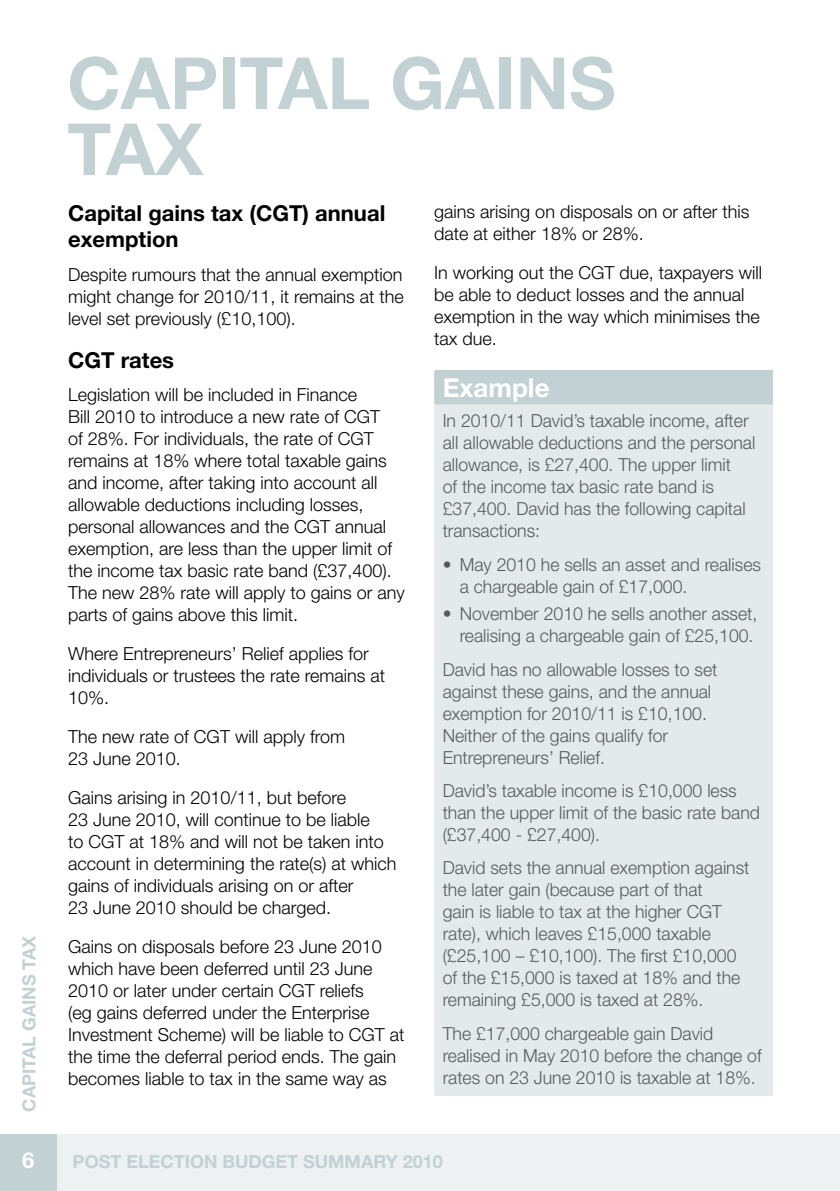
<style>
.page{position:relative;width:840px;height:1191px;background:#fff}
.page>*{position:absolute;margin:0;border:0;box-sizing:border-box;transform-origin:0 0}
.t1{font:700 72px/66px "Helvetica Neue";color:#c2d1d3}
.t2{font:700 26px "Helvetica Neue";color:#fff}
.t3{font:700 22px/26px "Helvetica Neue";color:#000}
.t4{font:700 22px "Helvetica Neue";color:#fff}
.t5{font:300 18px/22px "Helvetica Neue";color:#000}
.t6{font:300 18px/22px "Helvetica Neue";color:#58595b}
.t7{font:700 18px "Helvetica Neue";color:#c2d1d3}
</style>
<div class="page">
<div style="left:0;top:1134px;width:839px;height:57px;background:#edf1f2"></div>
<div style="left:0;top:1134px;width:57px;height:57px;background:#c2d1d3"></div>
<div style="left:434px;top:371px;width:338px;height:34px;background:#c2d1d3"></div>
<div style="left:434px;top:405px;width:338px;height:690px;background:#e4eaeb"></div>
<hr style="left:434px;top:370px;width:338px;height:1px;background:#c2d1d3">
<hr style="left:434px;top:404px;width:338px;height:1px;background:#e4eaeb">
<p class="t7" style="left:18px;top:1111px;width:178px;rotate:-90deg">CAPITAL GAINS TAX</p>
<h1 class="t1" style="left:67px;top:49px;width:549px">CAPITAL GAINS<br>TAX</h1>
<p class="t3" style="left:68px;top:200px;width:318px">Capital gains tax (CGT) annual exemption</p>
<p class="t5" style="left:68px;top:263px;width:337px;text-align:justify">Despite rumours that the annual exemption might change for 2010/11, it remains at the level set previously (£10,100).</p>
<p class="t3" style="left:68px;top:346px;width:107px">CGT rates</p>
<p class="t5" style="left:68px;top:383px;width:338px">Legislation will be included in Finance<br>Bill 2010 to introduce a new rate of CGT<br>of 28%. For individuals, the rate of CGT remains at 18% where total taxable gains and income, after taking into account all allowable deductions including losses, personal allowances and the CGT annual exemption, are less than the upper limit of the income tax basic rate band (£37,400).<br>The new 28% rate will apply to gains or any parts of gains above this limit.</p>
<p class="t5" style="left:68px;top:642px;width:318px">Where Entrepreneurs’ Relief applies for individuals or trustees the rate remains at<br>10%.</p>
<p class="t5" style="left:68px;top:725px;width:278px">The new rate of CGT will apply from<br>23 June 2010.</p>
<p class="t5" style="left:68px;top:786px;width:330px">Gains arising in 2010/11, but before<br>23 June 2010, will continue to be liable<br>to CGT at 18% and will not be taken into account in determining the rate(s) at which gains of individuals arising on or after<br>23 June 2010 should be charged.</p>
<p class="t5" style="left:68px;top:935px;width:338px">Gains on disposals before 23 June 2010 which have been deferred until 23 June 2010 or later under certain CGT reliefs<br>(eg gains deferred under the Enterprise Investment Scheme) will be liable to CGT at the time the deferral period ends. The gain becomes liable to tax in the same way as</p>
<p class="t5" style="left:434px;top:200px;width:317px">gains arising on disposals on or after this date at either 18% or 28%.</p>
<p class="t5" style="left:434px;top:261px;width:329px">In working out the CGT due, taxpayers will be able to deduct losses and the annual exemption in the way which minimises the tax due.</p>
<h2 class="t2" style="left:442px;top:371px;width:108px">Example</h2>
<p class="t6" style="left:442px;top:409px;width:314px">In 2010/11 David’s taxable income, after all allowable deductions and the personal allowance, is £27,400. The upper limit<br>of the income tax basic rate band is £37,400. David has the following capital transactions:</p>
<p class="t6" style="left:459px;top:553px;width:302px;text-indent:-17px">• May 2010 he sells an asset and realises a chargeable gain of £17,000.</p>
<p class="t6" style="left:442px;top:602px;width:316px;text-align:right">• November 2010 he sells another asset, realising a chargeable gain of £25,100.</p>
<p class="t6" style="left:442px;top:658px;width:276px">David has no allowable losses to set against these gains, and the annual exemption for 2010/11 is £10,100.<br>Neither of the gains qualify for<br>Entrepreneurs’ Relief.</p>
<p class="t6" style="left:442px;top:779px;width:318px">David’s taxable income is £10,000 less than the upper limit of the basic rate band (£37,400 - £27,400).</p>
<p class="t6" style="left:442px;top:856px;width:308px">David sets the annual exemption against the later gain (because part of that<br>gain is liable to tax at the higher CGT rate), which leaves £15,000 taxable (£25,100 – £10,100). The first £10,000 of the £15,000 is taxed at 18% and the remaining £5,000 is taxed at 28%.</p>
<p class="t6" style="left:442px;top:1021px;width:320px">The £17,000 chargeable gain David realised in May 2010 before the change of rates on 23 June 2010 is taxable at 18%.</p>
<p class="t4" style="left:22px;top:1146px;width:14px">6</p>
<p class="t7" style="left:73px;top:1150px;width:371px">POST ELECTION BUDGET SUMMARY 2010</p>
</div>
